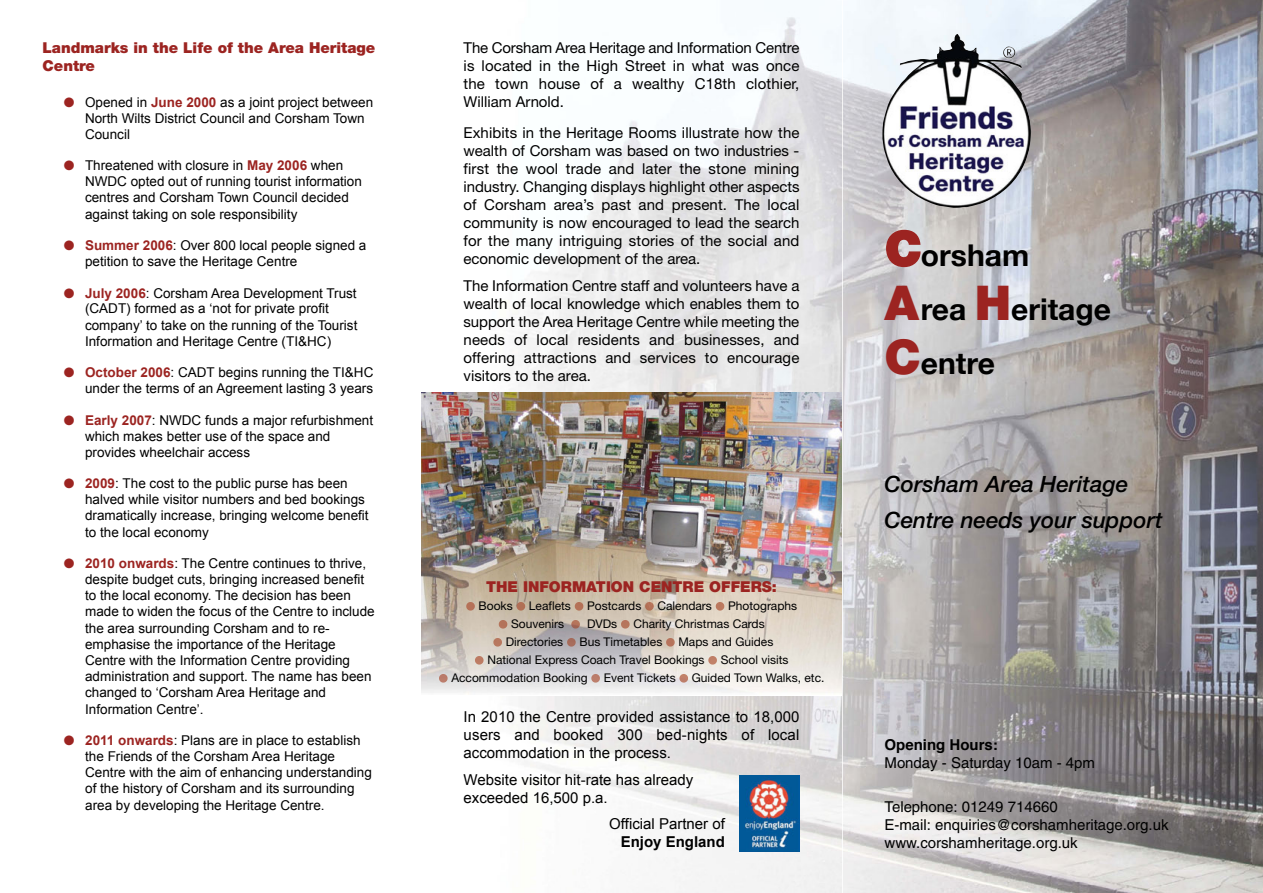
<style>
.page{position:relative;width:1263px;height:893px;background:#fff}
.page>*{position:absolute;margin:0;border:0;box-sizing:border-box;transform-origin:0 0}
.t1{font:700 30px/54px "Helvetica Neue";color:#000}
.t2{font:italic 500 22.5px/36px "Helvetica Neue";color:#000}
.t3{font:15px/18px "Helvetica Neue";letter-spacing:.01em;color:#000;text-align:justify}
.t4{font:15px/18px "Arial";color:#000;text-align:justify}
.t5{font:15px/18px "Helvetica";color:#000}
.t6{font:900 15px/18px "Helvetica Neue";color:#9c2421}
.t7{font:700 15px "Helvetica";color:#000}
.t8{font:700 15px "Arial";color:#000}
.t9{font:13.5px/16px "Arial";color:#000}
.t10{font:12px/18px "Helvetica Neue";color:#000}
.s1{color:#9c2421}
.s2{font-weight:700;color:#9c2421}
.s3{font-weight:900;font-size:48px;color:#9c2421}
</style>
<div class="page">
<img style="left:483px;top:0;width:780px;height:893px">
<img style="left:882px;top:34px;width:149px;height:174px">
<img style="left:421px;top:393px;width:421px;height:94px">
<img style="left:421px;top:487px;width:421px;height:209px">
<svg style="left:466px;top:602px;width:9px;height:9px"></svg>
<svg style="left:517px;top:602px;width:8px;height:9px"></svg>
<svg style="left:575px;top:602px;width:8px;height:9px"></svg>
<svg style="left:645px;top:602px;width:9px;height:9px"></svg>
<svg style="left:716px;top:602px;width:8px;height:9px"></svg>
<svg style="left:499px;top:620px;width:8px;height:9px"></svg>
<svg style="left:571px;top:620px;width:9px;height:9px"></svg>
<svg style="left:621px;top:620px;width:9px;height:9px"></svg>
<svg style="left:493px;top:638px;width:9px;height:9px"></svg>
<svg style="left:567px;top:638px;width:9px;height:9px"></svg>
<svg style="left:666px;top:638px;width:9px;height:9px"></svg>
<svg style="left:475px;top:656px;width:9px;height:9px"></svg>
<svg style="left:708px;top:656px;width:9px;height:9px"></svg>
<svg style="left:439px;top:674px;width:9px;height:9px"></svg>
<svg style="left:591px;top:674px;width:9px;height:9px"></svg>
<svg style="left:679px;top:674px;width:9px;height:9px"></svg>
<img style="left:740px;top:776px;width:59px;height:76px">
<p class="t6" style="left:43px;top:40px;width:334px">Landmarks in the Life of the Area Heritage<br>Centre</p>
<p class="t9" style="left:85px;top:94px;width:290px;text-indent:-21px"><span class="s1">●</span> Opened in <span class="s2">June 2000</span> as a joint project between<br>North Wilts District Council and Corsham Town<br>Council</p>
<p class="t9" style="left:85px;top:158px;width:278px;text-indent:-21px"><span class="s1">●</span> Threatened with closure in <span class="s2">May 2006</span> when NWDC opted out of running tourist information centres and Corsham Town Council decided against taking on sole responsibility</p>
<p class="t9" style="left:85px;top:238px;width:283px;text-indent:-21px"><span class="s1">●</span> <span class="s2">Summer 2006</span>: Over 800 local people signed a petition to save the Heritage Centre</p>
<p class="t9" style="left:85px;top:285px;width:274px;text-indent:-21px"><span class="s1">●</span> <span class="s2">July 2006</span>: Corsham Area Development Trust (CADT) formed as a ‘not for private profit company’ to take on the running of the Tourist Information and Heritage Centre (TI&amp;HC)</p>
<p class="t9" style="left:64px;top:365px;width:311px;text-align:right"><span class="s1">●</span> <span class="s2">October 2006</span>: CADT begins running the TI&amp;HC under the terms of an Agreement lasting 3 years</p>
<p class="t9" style="left:85px;top:412px;width:290px;text-indent:-21px"><span class="s1">●</span> <span class="s2">Early 2007</span>: NWDC funds a major refurbishment which makes better use of the space and provides wheelchair access</p>
<p class="t9" style="left:85px;top:476px;width:285px;text-indent:-21px"><span class="s1">●</span> <span class="s2">2009</span>: The cost to the public purse has been halved while visitor numbers and bed bookings dramatically increase, bringing welcome benefit to the local economy</p>
<p class="t9" style="left:85px;top:555px;width:291px;text-indent:-21px"><span class="s1">●</span> <span class="s2">2010 onwards</span>: The Centre continues to thrive, despite budget cuts, bringing increased benefit to the local economy. The decision has been made to widen the focus of the Centre to include the area surrounding Corsham and to re&shy;emphasise the importance of the Heritage Centre with the Information Centre providing administration and support. The name has been changed to ‘Corsham Area Heritage and Information Centre’.</p>
<p class="t9" style="left:85px;top:732px;width:288px;text-indent:-21px"><span class="s1">●</span> <span class="s2">2011 onwards</span>: Plans are in place to establish the Friends of the Corsham Area Heritage Centre with the aim of enhancing understanding of the history of Corsham and its surrounding area by developing the Heritage Centre.</p>
<p class="t3" style="left:463px;top:40px;width:337px">The Corsham Area Heritage and Information Centre is located in the High Street in what was once the town house of a wealthy C18th clothier, William Arnold.</p>
<p class="t3" style="left:463px;top:125px;width:338px">Exhibits in the Heritage Rooms illustrate how the wealth of Corsham was based on two industries - first the wool trade and later the stone mining industry. Changing displays highlight other aspects of Corsham area’s past and present. The local community is now encouraged to lead the search for the many intriguing stories of the social and economic development of the area.</p>
<p class="t3" style="left:463px;top:278px;width:337px">The Information Centre staff and volunteers have a wealth of local knowledge which enables them to support the Area Heritage Centre while meeting the needs of local residents and businesses, and offering attractions and services to encourage visitors to the area.</p>
<p class="t6" style="left:486px;top:579px;width:292px">THE INFORMATION CENTRE OFFERS:</p>
<p class="t10" style="left:479px;top:598px;width:36px">Books</p>
<p class="t10" style="left:529px;top:598px;width:43px">Leaflets</p>
<p class="t10" style="left:587px;top:598px;width:56px">Postcards</p>
<p class="t10" style="left:657px;top:598px;width:56px">Calendars</p>
<p class="t10" style="left:728px;top:598px;width:71px">Photographs</p>
<p class="t10" style="left:511px;top:616px;width:55px">Souvenirs</p>
<p class="t10" style="left:587px;top:616px;width:32px">DVDs</p>
<p class="t10" style="left:633px;top:616px;width:133px">Charity Christmas Cards</p>
<p class="t10" style="left:506px;top:634px;width:59px">Directories</p>
<p class="t10" style="left:579px;top:634px;width:84px">Bus Timetables</p>
<p class="t10" style="left:487px;top:634px;width:288px;text-indent:191px">Maps and Guides<br>National Express Coach Travel Bookings</p>
<p class="t10" style="left:721px;top:652px;width:69px">School visits</p>
<p class="t10" style="left:451px;top:670px;width:138px">Accommodation Booking</p>
<p class="t10" style="left:604px;top:670px;width:73px">Event Tickets</p>
<p class="t10" style="left:692px;top:670px;width:134px">Guided Town Walks, etc.</p>
<p class="t4" style="left:463px;top:708px;width:337px">In 2010 the Centre provided assistance to 18,000 users and booked 300 bed-nights of local accommodation in the process.</p>
<p class="t4" style="left:463px;top:770px;width:231px">Website visitor hit-rate has already exceeded 16,500 p.a.</p>
<p class="t4" style="left:609px;top:815px;width:117px">Official Partner of</p>
<p class="t8" style="left:621px;top:833px;width:106px">Enjoy England</p>
<h1 class="t1" style="left:884px;top:228px;width:228px"><span class="s3">C</span>orsham<br><span class="s3">A</span> rea <span class="s3">H</span>eritage<br><span class="s3">C</span>entre</h1>
<h2 class="t2" style="left:884px;top:468px;width:280px">Corsham Area Heritage<br>Centre needs your support</h2>
<p class="t7" style="left:884px;top:738px;width:115px">Opening Hours:</p>
<p class="t5" style="left:884px;top:755px;width:212px">Monday - Saturday 10am - 4pm</p>
<p class="t5" style="left:884px;top:799px;width:286px">Telephone: 01249 714660<br>E-mail: enquiries@corshamheritage.org.uk www.corshamheritage.org.uk</p>
</div>
